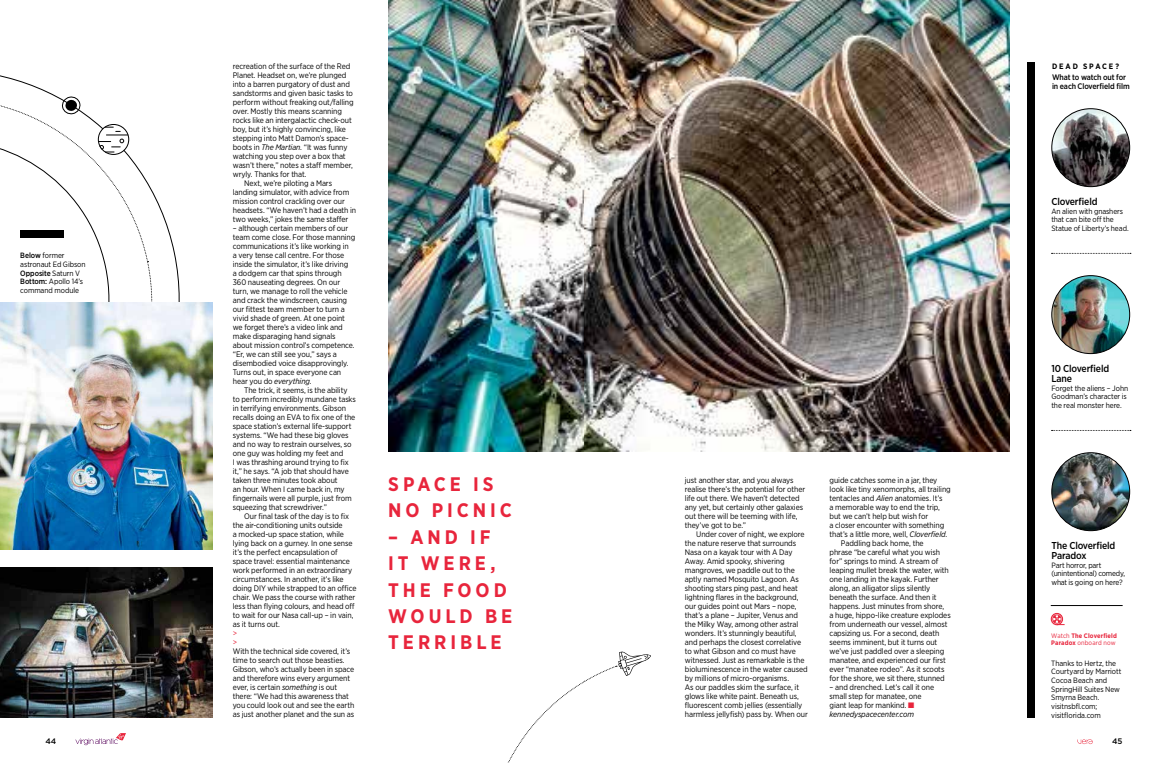
<style>
.page{position:relative;width:1168px;height:763px;background:#fff}
.page>*{position:absolute;margin:0;border:0;box-sizing:border-box;transform-origin:0 0}
.t1{font:700 19.6px/26.4px "Gotham Narrow";letter-spacing:.2em;color:#e8253c}
.t2{font:500 10px/10px "Gotham Narrow";letter-spacing:-.015em;color:#000}
.t3{font:8px/9px "Gotham Narrow";letter-spacing:-.01em;color:#000}
.t4{font:500 8px/9px "Gotham Narrow";letter-spacing:-.015em;color:#000}
.t5{font:500 8px "Gotham";color:#000}
.t6{font:8px/9px "Gotham Narrow";color:#e8253c}
.t7{font:700 7.8px "Gotham Narrow";letter-spacing:.24em;color:#000}
.t8{font:7.7px/8.6px "Gotham Narrow";letter-spacing:-.01em;color:#000}
.t9{font:700 6.5px/7.5px "Gotham Narrow";letter-spacing:.025em;color:#e8253c}
.s1{font-weight:500}
.s2{font-style:italic}
.s3{color:#e8253c}
.s4{font-weight:400}
</style>
<div class="page">
<svg style="left:0;top:75px;width:200px;height:228px"></svg>
<svg style="left:75px;top:733px;width:51px;height:12px"></svg>
<img style="left:388px;top:0;width:622px;height:451px">
<img style="left:0;top:303px;width:213px;height:246px">
<img style="left:0;top:567px;width:213px;height:150px">
<svg style="left:0;top:81px;width:149px;height:181px"></svg>
<svg style="left:1077px;top:739px;width:16px;height:5px"></svg>
<div style="left:1027px;top:62px;width:8px;height:655px;background:#000"></div>
<img style="left:1052px;top:109px;width:78px;height:78px;border-radius:39px">
<div style="left:1051px;top:108px;width:79px;height:79px;border:1px solid #000;border-radius:50%"></div>
<img style="left:1052px;top:275px;width:78px;height:78px;border-radius:39px">
<div style="left:1051px;top:275px;width:79px;height:79px;border:1px solid #000;border-radius:50%"></div>
<img style="left:1052px;top:452px;width:78px;height:78px;border-radius:39px">
<div style="left:1051px;top:452px;width:79px;height:79px;border:1px solid #000;border-radius:50%"></div>
<svg style="left:1051px;top:430px;width:80px;height:1px"></svg>
<svg style="left:1051px;top:253px;width:80px;height:1px"></svg>
<svg style="left:507px;top:651px;width:144px;height:112px"></svg>
<hr style="left:1051px;top:605px;width:72px;height:1px;background:#000">
<svg style="left:1051px;top:613px;width:14px;height:12px"></svg>
<div style="left:1051px;top:613px;width:12px;height:12px;border:1px solid #e8253c;border-radius:50%"></div>
<p class="t8" style="left:20px;top:251px;width:67px"><span class="s1">Below</span> former astronaut Ed Gibson<br><span class="s1">Opposite</span> Saturn V<br><span class="s1">Bottom:</span> Apollo 14’s command module</p>
<p class="t5" style="left:45px;top:735px;width:12px">44</p>
<p class="t3" style="left:233px;top:61px;width:119px">recreation of the surface of the Red</p>
<p class="t3" style="left:233px;top:70px;width:115px">Planet. Headset on, we’re plunged</p>
<p class="t3" style="left:233px;top:79px;width:119px">into a barren purgatory of dust and</p>
<p class="t3" style="left:233px;top:88px;width:122px">sandstorms and given basic tasks to</p>
<p class="t3" style="left:233px;top:97px;width:122px">perform without freaking out/falling</p>
<p class="t3" style="left:233px;top:106px;width:111px">over. Mostly this means scanning</p>
<p class="t3" style="left:233px;top:115px;width:120px">rocks like an intergalactic check-out</p>
<p class="t3" style="left:233px;top:124px;width:115px">boy, but it’s highly convincing, like</p>
<p class="t3" style="left:233px;top:133px;width:118px">stepping into Matt Damon’s space-</p>
<p class="t3" style="left:233px;top:142px;width:116px">boots in <span class="s2">The Martian</span>. “It was funny</p>
<p class="t3" style="left:233px;top:151px;width:114px">watching you step over a box that</p>
<p class="t3" style="left:233px;top:160px;width:122px">wasn’t there,” notes a staff member,</p>
<p class="t3" style="left:233px;top:169px;width:75px">wryly. Thanks for that.</p>
<p class="t3" style="left:244px;top:178px;width:90px">Next, we’re piloting a Mars</p>
<p class="t3" style="left:233px;top:187px;width:118px">landing simulator, with advice from</p>
<p class="t3" style="left:233px;top:196px;width:114px">mission control crackling over our</p>
<p class="t3" style="left:233px;top:205px;width:125px">headsets. “We haven’t had a death in</p>
<p class="t3" style="left:233px;top:214px;width:117px">two weeks,” jokes the same staffer</p>
<p class="t3" style="left:233px;top:223px;width:124px">– although certain members of our team come close. For those manning communications it’s like working in<br>a very tense call centre. For those inside the simulator, it’s like driving<br>a dodgem car that spins through 360 nauseating degrees. On our turn, we manage to roll the vehicle and crack the windscreen, causing our fittest team member to turn a vivid shade of green. At one point we forget there’s a video link and make disparaging hand signals about mission control’s competence. “Er, we can still see you,” says a disembodied voice disapprovingly.<br>Turns out, in space everyone can hear you do <span class="s2">everything</span>.</p>
<p class="t3" style="left:233px;top:385px;width:125px;text-indent:11px">The trick, it seems, is the ability to perform incredibly mundane tasks in terrifying environments. Gibson recalls doing an EVA to fix one of the space station’s external life-support systems. “We had these big gloves and no way to restrain ourselves, so one guy was holding my feet and<br>I was thrashing around trying to fix it,” he says. “A job that should have taken three minutes took about<br>an hour. When I came back in, my fingernails were all purple, just from squeezing that screwdriver.”</p>
<p class="t3" style="left:233px;top:511px;width:125px;text-indent:11px">Our final task of the day is to fix the air-conditioning units outside<br>a mocked-up space station, while lying back on a gurney. In one sense it’s the perfect encapsulation of space travel: essential maintenance work performed in an extraordinary circumstances. In another, it’s like doing DIY while strapped to an office chair. We pass the course with rather less than flying colours, and head off to wait for our Nasa call-up – in vain, as it turns out.</p>
<p class="t6" style="left:233px;top:628px;width:6px">&gt; &gt;</p>
<p class="t3" style="left:233px;top:646px;width:123px">With the technical side covered, it’s time to search out those beasties.<br>Gibson, who’s actually been in space and therefore wins every argument ever, is certain <span class="s2">something</span> is out there: “We had this awareness that you could look out and see the earth as just another planet and the sun as</p>
<h1 class="t1" style="left:388px;top:470px;width:125px">SPACE IS<br>NO PICNIC</h1>
<h1 class="t1" style="left:388px;top:523px;width:126px">– AND IF<br>IT WERE,<br>THE FOOD<br>WOULD BE<br>TERRIBLE</h1>
<p class="t3" style="left:685px;top:475px;width:122px">just another star, and you always realise there’s the potential for other life out there. We haven’t detected any yet, but certainly other galaxies out there will be teeming with life, they’ve got to be.”</p>
<p class="t3" style="left:685px;top:529px;width:125px;text-indent:11px">Under cover of night, we explore the nature reserve that surrounds Nasa on a kayak tour with A Day Away. Amid spooky, shivering mangroves, we paddle out to the aptly named Mosquito Lagoon. As shooting stars ping past, and heat lightning flares in the background, our guides point out Mars – nope, that’s a plane – Jupiter, Venus and the Milky Way, among other astral wonders. It’s stunningly beautiful, and perhaps the closest correlative to what Gibson and co must have witnessed. Just as remarkable is the bioluminescence in the water caused by millions of micro-organisms.<br>As our paddles skim the surface, it glows like white paint. Beneath us, fluorescent comb jellies (essentially harmless jellyfish) pass by. When our</p>
<p class="t3" style="left:829px;top:475px;width:109px">guide catches some in a jar, they</p>
<p class="t3" style="left:829px;top:484px;width:123px">look like tiny xenomorphs, all trailing</p>
<p class="t3" style="left:829px;top:493px;width:115px">tentacles and <span class="s2">Alien</span> anatomies. It’s</p>
<p class="t3" style="left:829px;top:502px;width:112px">a memorable way to end the trip,</p>
<p class="t3" style="left:829px;top:511px;width:100px">but we can’t help but wish for</p>
<p class="t3" style="left:829px;top:520px;width:116px">a closer encounter with something</p>
<p class="t3" style="left:829px;top:529px;width:119px">that’s a little more, well, <span class="s2">Cloverfield</span>.</p>
<p class="t3" style="left:841px;top:538px;width:84px">Paddling back home, the</p>
<p class="t3" style="left:829px;top:547px;width:112px">phrase “be careful what you wish</p>
<p class="t3" style="left:829px;top:556px;width:110px">for” springs to mind. A stream of</p>
<p class="t3" style="left:829px;top:565px;width:121px">leaping mullet break the water, with</p>
<p class="t3" style="left:829px;top:574px;width:111px">one landing in the kayak. Further</p>
<p class="t3" style="left:829px;top:583px;width:102px">along, an alligator slips silently</p>
<p class="t3" style="left:829px;top:592px;width:108px">beneath the surface. And then it</p>
<p class="t3" style="left:829px;top:601px;width:116px">happens. Just minutes from shore,</p>
<p class="t3" style="left:829px;top:610px;width:123px">a huge, hippo-like creature explodes</p>
<p class="t3" style="left:829px;top:619px;width:119px">from underneath our vessel, almost</p>
<p class="t3" style="left:829px;top:628px;width:111px">capsizing us. For a second, death</p>
<p class="t3" style="left:829px;top:637px;width:109px">seems imminent, but it turns out</p>
<p class="t3" style="left:829px;top:646px;width:116px">we’ve just paddled over a sleeping</p>
<p class="t3" style="left:829px;top:655px;width:118px">manatee, and experienced our first</p>
<p class="t3" style="left:829px;top:664px;width:116px">ever “manatee rodeo”. As it scoots</p>
<p class="t3" style="left:829px;top:673px;width:117px">for the shore, we sit there, stunned</p>
<p class="t3" style="left:829px;top:682px;width:106px">– and drenched. Let’s call it one small step for manatee, one giant leap for mankind. <span class="s3">■ </span><span class="s2">kennedyspacecenter.com</span></p>
<p class="t7" style="left:1052px;top:61px;width:68px">DEAD SPACE?</p>
<p class="t4" style="left:1052px;top:72px;width:79px">What to watch out for in each Cloverfield film</p>
<p class="t2" style="left:1051px;top:196px;width:48px">Cloverfield</p>
<p class="t8" style="left:1051px;top:206px;width:79px">An alien with gnashers that can bite off the<br>Statue of Liberty’s head.</p>
<p class="t2" style="left:1051px;top:363px;width:59px">10 Cloverfield<br>Lane</p>
<p class="t8" style="left:1051px;top:383px;width:78px">Forget the aliens – John<br>Goodman’s character is the real monster here.</p>
<p class="t2" style="left:1051px;top:540px;width:65px">The Cloverfield<br>Paradox</p>
<p class="t8" style="left:1051px;top:560px;width:75px">Part horror, part (unintentional) comedy, what is going on here?</p>
<p class="t9" style="left:1051px;top:631px;width:67px"><span class="s4">Watch</span> The Cloverfield<br>Paradox <span class="s4">onboard now</span></p>
<p class="t8" style="left:1051px;top:658px;width:72px">Thanks to Hertz, the<br>Courtyard by Marriott<br>Cocoa Beach and<br>SpringHill Suites New<br>Smyrna Beach. visitnsbfl.com; visitflorida.com</p>
<p class="t5" style="left:1112px;top:735px;width:12px">45</p>
</div>
